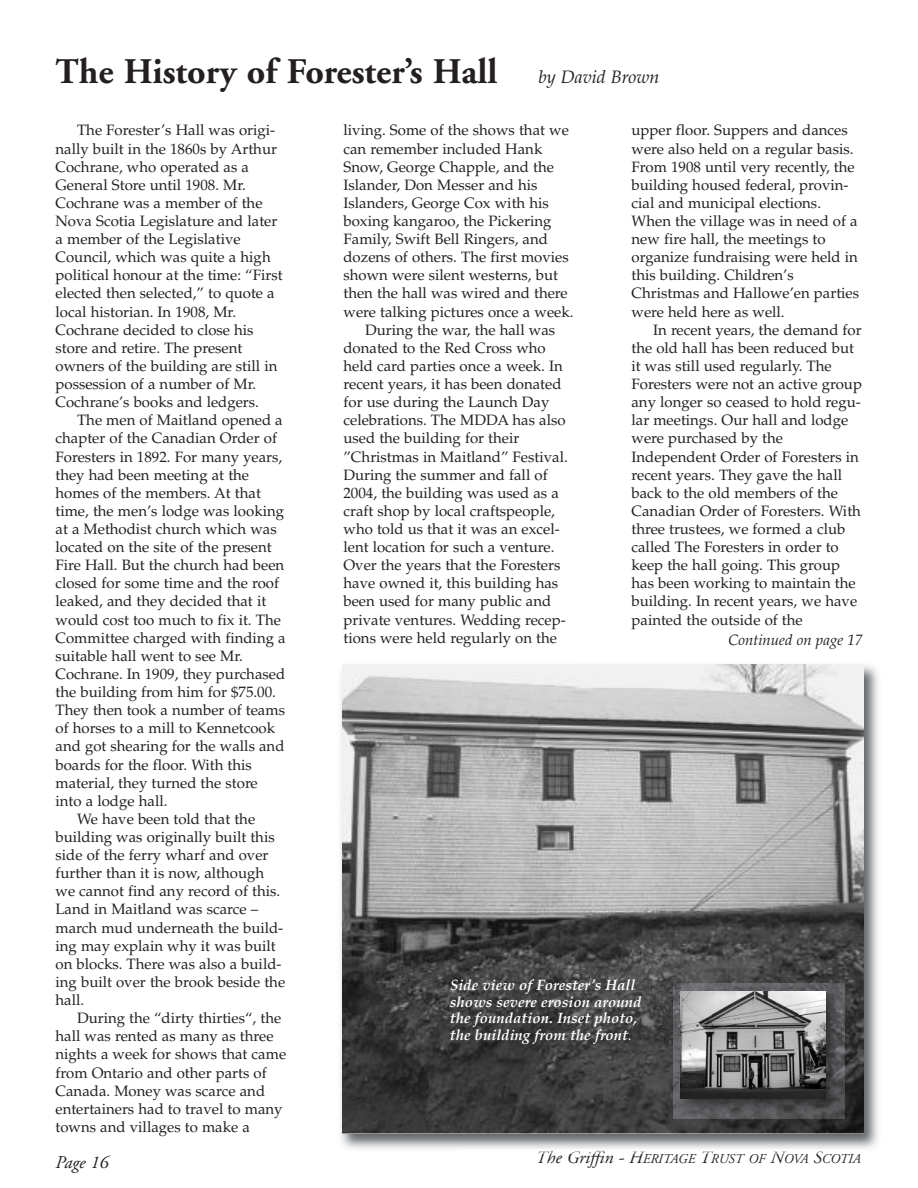
<style>
.page{position:relative;width:918px;height:1188px;background:#fff}
.page>*{position:absolute;margin:0;border:0;box-sizing:border-box;transform-origin:0 0}
.t1{font:700 36px "Adobe Garamond";color:#241f1f}
.t2{font:italic 18px "Adobe Garamond";color:#241f1f}
.t3{font:15px/18.1px "Palatino";color:#241f1f}
.t4{font:italic 700 15px/16.5px "Palatino";color:#fff}
.t5{font:italic 15px "Palatino";color:#241f1f}
.t6{font:italic 13.5px "Adobe Garamond";color:#241f1f}
.s1{font-family:"Palatino";font-weight:400;font-style:italic;font-size:18px}
.s2{font-weight:400}
.s3{font-size:18px}
</style>
<div class="page">
<img style="left:341px;top:664px;width:537px;height:485px">
<img style="left:342px;top:664px;width:234px;height:1px">
<img style="left:551px;top:1150px;width:272px;height:3px">
<img style="left:538px;top:1151px;width:62px;height:2px">
<img style="left:633px;top:1152px;width:45px;height:1px">
<img style="left:342px;top:665px;width:522px;height:469px">
<img style="left:674px;top:984px;width:171px;height:135px">
<img style="left:680px;top:991px;width:145px;height:108px">
<h1 class="t1" style="left:56px;top:57px;width:606px">The History of Forester’s Hall <span class="s1">by David Brown</span></h1>
<p class="t3" style="left:55px;top:123px;width:229px;text-indent:22px">The Forester’s Hall was origi&shy;nally built in the 1860s by Arthur<br>Cochrane, who operated as a<br>General Store until 1908. Mr.<br>Cochrane was a member of the<br>Nova Scotia Legislature and later a member of the Legislative<br>Council, which was quite a high political honour at the time: “First elected then selected,” to quote a local historian. In 1908, Mr.<br>Cochrane decided to close his store and retire. The present owners of the building are still in possession of a number of Mr.<br>Cochrane’s books and ledgers.</p>
<p class="t3" style="left:77px;top:413px;width:207px">The men of Maitland opened a</p>
<p class="t3" style="left:56px;top:431px;width:223px">chapter of the Canadian Order of</p>
<p class="t3" style="left:56px;top:449px;width:228px">Foresters in 1892. For many years,</p>
<p class="t3" style="left:56px;top:467px;width:195px">they had been meeting at the</p>
<p class="t3" style="left:56px;top:485px;width:207px">homes of the members. At that</p>
<p class="t3" style="left:56px;top:503px;width:230px">time, the men’s lodge was looking</p>
<p class="t3" style="left:56px;top:522px;width:223px">at a Methodist church which was</p>
<p class="t3" style="left:56px;top:540px;width:218px">located on the site of the present</p>
<p class="t3" style="left:56px;top:558px;width:230px">Fire Hall. But the church had been</p>
<p class="t3" style="left:56px;top:576px;width:225px">closed for some time and the roof</p>
<p class="t3" style="left:56px;top:594px;width:212px">leaked, and they decided that it</p>
<p class="t3" style="left:56px;top:612px;width:227px">would cost too much to fix it. The</p>
<p class="t3" style="left:56px;top:630px;width:232px">Committee charged with finding a</p>
<p class="t3" style="left:56px;top:648px;width:189px">suitable hall went to see Mr.</p>
<p class="t3" style="left:56px;top:667px;width:231px">Cochrane. In 1909, they purchased</p>
<p class="t3" style="left:56px;top:685px;width:222px">the building from him for $75.00.</p>
<p class="t3" style="left:56px;top:703px;width:231px">They then took a number of teams</p>
<p class="t3" style="left:56px;top:721px;width:221px">of horses to a mill to Kennetcook</p>
<p class="t3" style="left:56px;top:739px;width:231px">and got shearing for the walls and</p>
<p class="t3" style="left:56px;top:757px;width:198px">boards for the floor. With this</p>
<p class="t3" style="left:56px;top:775px;width:204px">material, they turned the store</p>
<p class="t3" style="left:56px;top:793px;width:113px">into a lodge hall.</p>
<p class="t3" style="left:77px;top:811px;width:180px">We have been told that the</p>
<p class="t3" style="left:56px;top:830px;width:221px">building was originally built this</p>
<p class="t3" style="left:56px;top:848px;width:214px">side of the ferry wharf and over</p>
<p class="t3" style="left:56px;top:866px;width:210px">further than it is now, although</p>
<p class="t3" style="left:56px;top:884px;width:226px">we cannot find any record of this.</p>
<p class="t3" style="left:56px;top:902px;width:204px">Land in Maitland was scarce –</p>
<p class="t3" style="left:55px;top:920px;width:229px">march mud underneath the build-</p>
<p class="t3" style="left:55px;top:938px;width:222px">ing may explain why it was built</p>
<p class="t3" style="left:56px;top:956px;width:228px">on blocks. There was also a build-</p>
<p class="t3" style="left:56px;top:975px;width:231px">ing built over the brook beside the</p>
<p class="t3" style="left:56px;top:993px;width:30px">hall.</p>
<p class="t3" style="left:77px;top:1011px;width:206px">During the “dirty thirties“, the</p>
<p class="t3" style="left:56px;top:1029px;width:220px">hall was rented as many as three</p>
<p class="t3" style="left:56px;top:1047px;width:232px">nights a week for shows that came</p>
<p class="t3" style="left:56px;top:1065px;width:213px">from Ontario and other parts of</p>
<p class="t3" style="left:56px;top:1083px;width:211px">Canada. Money was scarce and</p>
<p class="t3" style="left:56px;top:1101px;width:229px">entertainers had to travel to many</p>
<p class="t3" style="left:56px;top:1119px;width:196px">towns and villages to make a</p>
<p class="t2" style="left:56px;top:1155px;width:54px">Page 16</p>
<p class="t3" style="left:344px;top:123px;width:227px">living. Some of the shows that we</p>
<p class="t3" style="left:343px;top:141px;width:200px">can remember included Hank</p>
<p class="t3" style="left:343px;top:159px;width:212px">Snow, George Chapple, and the</p>
<p class="t3" style="left:343px;top:177px;width:195px">Islander, Don Messer and his</p>
<p class="t3" style="left:343px;top:195px;width:207px">Islanders, George Cox with his</p>
<p class="t3" style="left:343px;top:214px;width:209px">boxing kangaroo, the Pickering</p>
<p class="t3" style="left:343px;top:232px;width:206px">Family, Swift Bell Ringers, and</p>
<p class="t3" style="left:343px;top:250px;width:227px">dozens of others. The first movies</p>
<p class="t3" style="left:343px;top:268px;width:216px">shown were silent westerns, but</p>
<p class="t3" style="left:343px;top:286px;width:226px">then the hall was wired and there</p>
<p class="t3" style="left:343px;top:304px;width:232px">were talking pictures once a week.</p>
<p class="t3" style="left:365px;top:322px;width:192px">During the war, the hall was</p>
<p class="t3" style="left:343px;top:340px;width:204px">donated to the Red Cross who</p>
<p class="t3" style="left:343px;top:358px;width:221px">held card parties once a week. In</p>
<p class="t3" style="left:343px;top:377px;width:220px">recent years, it has been donated</p>
<p class="t3" style="left:343px;top:395px;width:207px">for use during the Launch Day</p>
<p class="t3" style="left:343px;top:413px;width:224px">celebrations. The MDDA has also</p>
<p class="t3" style="left:343px;top:431px;width:177px">used the building for their</p>
<p class="t3" style="left:343px;top:449px;width:226px">”Christmas in Maitland” Festival.</p>
<p class="t3" style="left:343px;top:467px;width:206px">During the summer and fall of</p>
<p class="t3" style="left:343px;top:485px;width:217px">2004, the building was used as a</p>
<p class="t3" style="left:343px;top:503px;width:213px">craft shop by local craftspeople,</p>
<p class="t3" style="left:343px;top:522px;width:218px">who told us that it was an excel-</p>
<p class="t3" style="left:343px;top:540px;width:212px">lent location for such a venture.</p>
<p class="t3" style="left:343px;top:558px;width:218px">Over the years that the Foresters</p>
<p class="t3" style="left:343px;top:576px;width:216px">have owned it, this building has</p>
<p class="t3" style="left:343px;top:594px;width:209px">been used for many public and</p>
<p class="t3" style="left:343px;top:612px;width:224px">private ventures. Wedding recep-</p>
<p class="t3" style="left:343px;top:630px;width:215px">tions were held regularly on the</p>
<p class="t3" style="left:631px;top:123px;width:229px">upper floor. Suppers and dances were also held on a regular basis.<br>From 1908 until very recently, the building housed federal, provin&shy;cial and municipal elections.<br>When the village was in need of a new fire hall, the meetings to organize fundraising were held in this building. Children’s<br>Christmas and Hallowe’en parties were held here as well.</p>
<p class="t3" style="left:631px;top:322px;width:232px;text-indent:22px">In recent years, the demand for the old hall has been reduced but it was still used regularly. The<br>Foresters were not an active group any longer so ceased to hold regu&shy;lar meetings. Our hall and lodge were purchased by the<br>Independent Order of Foresters in recent years. They gave the hall back to the old members of the<br>Canadian Order of Foresters. With three trustees, we formed a club called The Foresters in order to keep the hall going. This group has been working to maintain the building. In recent years, we have painted the outside of the</p>
<p class="t5" style="left:728px;top:634px;width:136px">Continued on page 17</p>
<p class="t4" style="left:450px;top:979px;width:193px">Side view of Forester’s Hall shows severe erosion around the foundation. Inset photo, the building from the front<span class="s2">.</span></p>
<p class="t6" style="left:536px;top:1154px;width:327px"><span class="s3">The Griffin - H</span>ERITAGE <span class="s3">T</span>RUST OF <span class="s3">N</span>OVA <span class="s3">S</span>COTIA</p>
</div>
